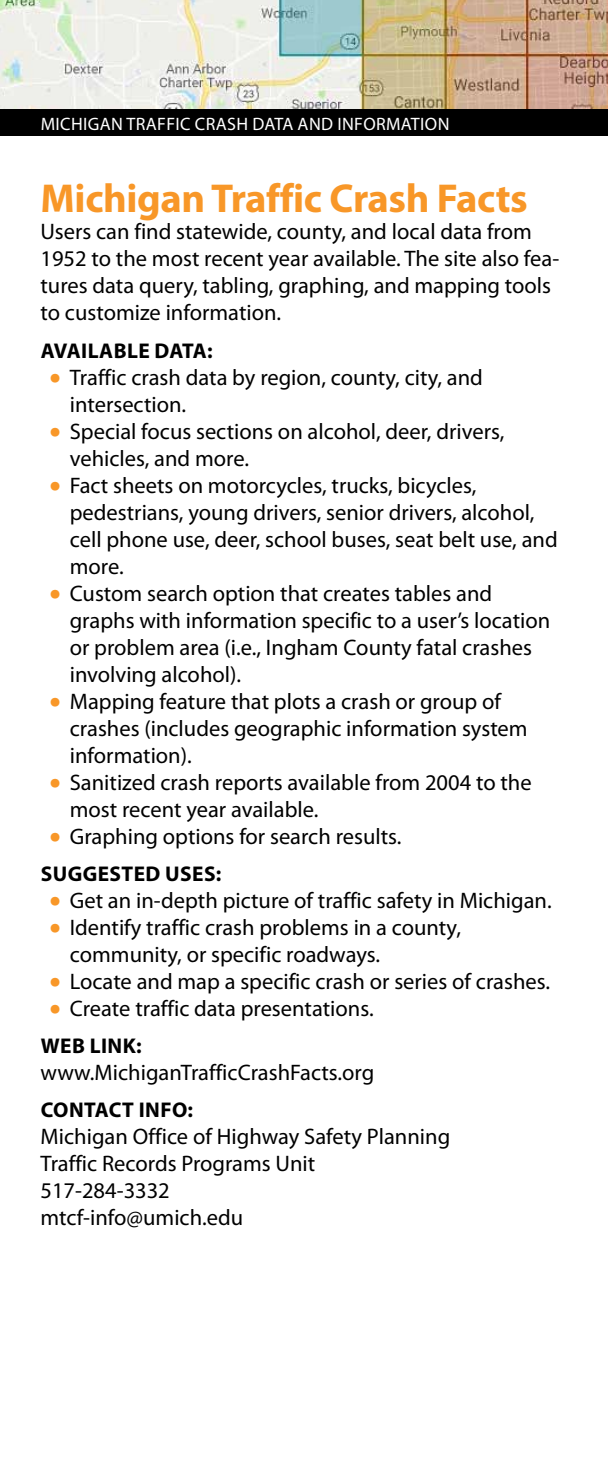
<style>
.page{position:relative;width:608px;height:1458px;background:#fff}
.page>*{position:absolute;margin:0;border:0;box-sizing:border-box;transform-origin:0 0}
.t1{font:700 40.5px "Myriad Pro";letter-spacing:-.01em;color:#f89728}
.t2{font:22.5px/27px "Myriad Pro";color:#000}
.t3{font:700 21.38px "Myriad Pro";letter-spacing:.02em;color:#000}
.t4{font:18px "Myriad Pro";letter-spacing:.02em;color:#fff}
.s1{font-weight:700;font-size:33.75px;color:#f89728}
</style>
<div class="page">
<div style="left:0;top:108px;width:608px;height:28px;background:#000"></div>
<img style="left:0;top:0;width:608px;height:108px">
<p class="t4" style="left:41px;top:112px;width:410px">MICHIGAN TRAFFIC CRASH DATA AND INFORMATION</p>
<h1 class="t1" style="left:40px;top:172px;width:488px">Michigan Traffic Crash Facts</h1>
<p class="t2" style="left:40px;top:218px;width:520px">Users can find statewide, county, and local data from 1952 to the most recent year available. The site also fea&shy;tures data query, tabling, graphing, and mapping tools to customize information.</p>
<p class="t3" style="left:41px;top:336px;width:173px">AVAILABLE DATA:</p>
<p class="t2" style="left:70px;top:363px;width:414px;text-indent:-20px"><span class="s1">•</span> Traffic crash data by region, county, city, and intersection.</p>
<p class="t2" style="left:70px;top:417px;width:436px;text-indent:-20px"><span class="s1">•</span> Special focus sections on alcohol, deer, drivers, vehicles, and more.</p>
<p class="t2" style="left:70px;top:471px;width:489px;text-indent:-20px"><span class="s1">•</span> Fact sheets on motorcycles, trucks, bicycles, pedestrians, young drivers, senior drivers, alcohol, cell phone use, deer, school buses, seat belt use, and more.</p>
<p class="t2" style="left:70px;top:579px;width:482px;text-indent:-20px"><span class="s1">•</span> Custom search option that creates tables and graphs with information specific to a user’s location or problem area (i.e., Ingham County fatal crashes involving alcohol).</p>
<p class="t2" style="left:70px;top:687px;width:459px;text-indent:-20px"><span class="s1">•</span> Mapping feature that plots a crash or group of crashes (includes geographic information system information).</p>
<p class="t2" style="left:70px;top:768px;width:463px;text-indent:-20px"><span class="s1">•</span> Sanitized crash reports available from 2004 to the most recent year available.</p>
<p class="t2" style="left:50px;top:822px;width:353px"><span class="s1">•</span> Graphing options for search results.</p>
<p class="t3" style="left:41px;top:860px;width:182px">SUGGESTED USES:</p>
<p class="t2" style="left:50px;top:886px;width:503px"><span class="s1">•</span> Get an in-depth picture of traffic safety in Michigan.</p>
<p class="t2" style="left:70px;top:913px;width:392px;text-indent:-20px"><span class="s1">•</span> Identify traffic crash problems in a county, community, or specific roadways.</p>
<p class="t2" style="left:50px;top:967px;width:502px"><span class="s1">•</span> Locate and map a specific crash or series of crashes.</p>
<p class="t2" style="left:50px;top:994px;width:325px"><span class="s1">•</span> Create traffic data presentations.</p>
<p class="t3" style="left:41px;top:1032px;width:102px">WEB LINK:</p>
<p class="t2" style="left:40px;top:1058px;width:335px">www.MichiganTrafficCrashFacts.org</p>
<p class="t3" style="left:41px;top:1096px;width:154px">CONTACT INFO:</p>
<p class="t2" style="left:40px;top:1123px;width:411px">Michigan Office of Highway Safety Planning<br>Traffic Records Programs Unit<br>517-284-3332<br>mtcf-info@umich.edu</p>
</div>
